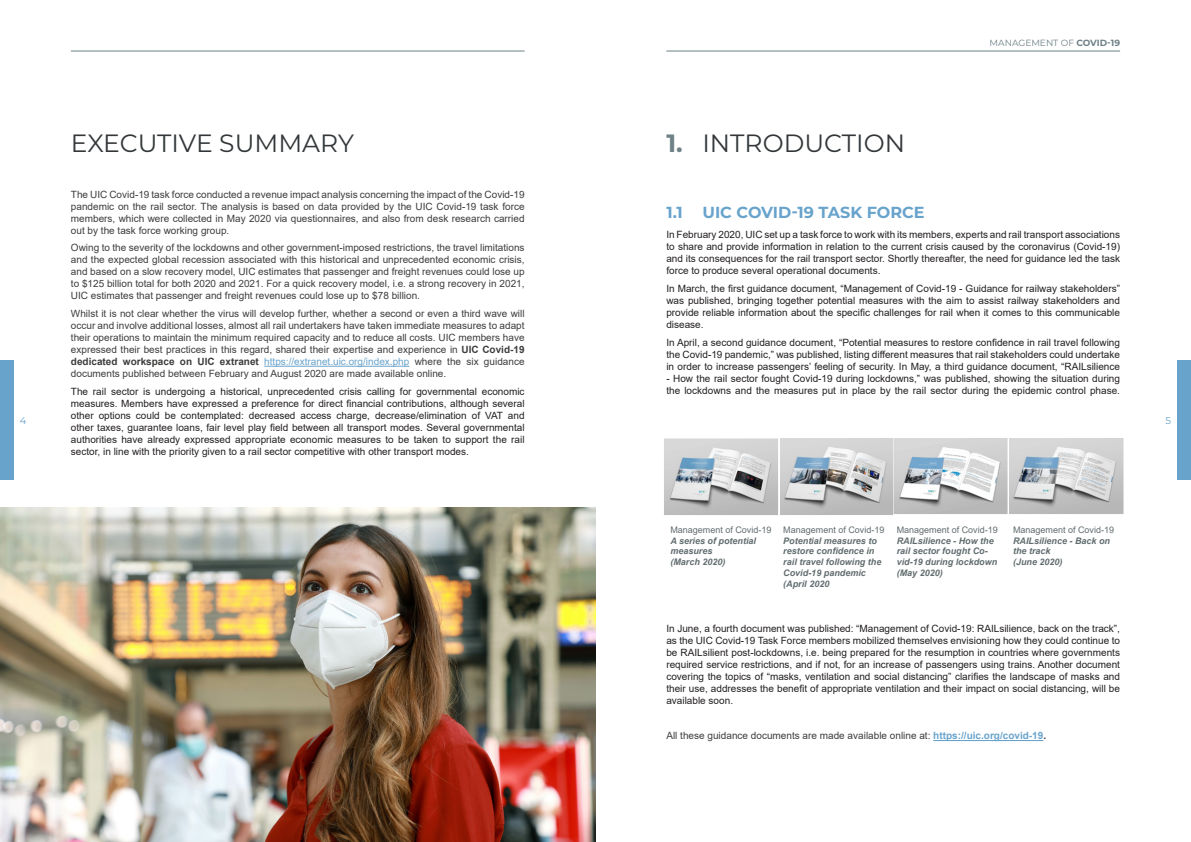
<style>
.page{position:relative;width:1191px;height:842px;background:#fff}
.page>*{position:absolute;margin:0;border:0;box-sizing:border-box;transform-origin:0 0}
.Titre_1_sans_numéro{font:25px "Montserrat";color:#333739}
.t1{font:700 16px "Montserrat";color:#68a3cc}
.Texte{font:10px/12px "Arial";color:#231f20;text-align:justify}
.Texte-2{font:10px/12px "Arial";color:#3d3d3c;text-align:justify}
.t2{font:10px "Montserrat";color:#68a3cc}
.t3{font:italic 700 9px/10.8px "Arial";color:#616c6e}
.t4{font:9px "Arial";color:#616c6e}
.t5{font:9px "Montserrat";color:#6d8186}
.s1{font-weight:700}
.s2{color:#68a3cc}
.s3{font-weight:700;color:#6d8186}
.s4{font-weight:400;font-style:normal}
.s5{font-weight:700;color:#68a3cc}
</style>
<div class="page">
<hr style="left:666px;top:51px;width:454px;height:1px;background:#6d8186">
<hr style="left:71px;top:51px;width:453px;height:1px;background:#6d8186">
<div style="left:1176px;top:360px;width:15px;height:119px;background:#68a3cc"></div>
<div style="left:0;top:360px;width:14px;height:119px;background:#68a3cc"></div>
<hr style="left:264px;top:366px;width:145px;height:1px;background:#68a3cc">
<img style="left:0;top:508px;width:595px;height:334px">
<hr style="left:933px;top:740px;width:110px;height:1px;background:#68a3cc">
<img style="left:664px;top:438px;width:459px;height:77px">
<p class="t5" style="left:989px;top:36px;width:132px">MANAGEMENT OF <span class="s1">COVID-19</span></p>
<p class="Titre_1_sans_numéro" style="left:71px;top:126px;width:284px">EXECUTIVE SUMMARY</p>
<p class="Texte-2" style="left:71px;top:188px;width:455px">The UIC Covid-19 task force conducted a revenue impact analysis concerning the impact of the Covid-19 pandemic on the rail sector. The analysis is based on data provided by the UIC Covid-19 task force members, which were collected in May 2020 via questionnaires, and also from desk research carried out by the task force working group.</p>
<p class="Texte-2" style="left:71px;top:242px;width:455px">Owing to the severity of the lockdowns and other government-imposed restrictions, the travel limitations and the expected global recession associated with this historical and unprecedented economic crisis, and based on a slow recovery model, UIC estimates that passenger and freight revenues could lose up to $125 billion total for both 2020 and 2021. For a quick recovery model, i.e. a strong recovery in 2021, UIC estimates that passenger and freight revenues could lose up to $78 billion.</p>
<p class="Texte-2" style="left:71px;top:308px;width:455px">Whilst it is not clear whether the virus will develop further, whether a second or even a third wave will occur and involve additional losses, almost all rail undertakers have taken immediate measures to adapt their operations to maintain the minimum required capacity and to reduce all costs. UIC members have expressed their best practices in this regard, shared their expertise and experience in <span class="s1">UIC Covid-19 dedicated workspace on UIC extranet</span> <span class="s2">https://extranet.uic.org/index.php</span> where the six guidance documents published between February and August 2020 are made available online.</p>
<p class="Texte" style="left:71px;top:385px;width:455px">The rail sector is undergoing a historical, unprecedented crisis calling for governmental economic measures. Members have expressed a preference for direct financial contributions, although several other options could be contemplated: decreased access charge, decrease/elimination of VAT and other taxes, guarantee loans, fair level play field between all transport modes. Several governmental authorities have already expressed appropriate economic measures to be taken to support the rail sector, in line with the priority given to a rail sector competitive with other transport modes.</p>
<p class="Titre_1_sans_numéro" style="left:666px;top:126px;width:240px"><span class="s3">1.</span> INTRODUCTION</p>
<p class="t1" style="left:666px;top:201px;width:260px">1.1 UIC COVID-19 TASK FORCE</p>
<p class="Texte" style="left:666px;top:229px;width:455px">In February 2020, UIC set up a task force to work with its members, experts and rail transport associations to share and provide information in relation to the current crisis caused by the coronavirus (Covid-19) and its consequences for the rail transport sector. Shortly thereafter, the need for guidance led the task force to produce several operational documents.</p>
<p class="Texte" style="left:666px;top:283px;width:455px">In March, the first guidance document, “Management of Covid-19 - Guidance for railway stakeholders” was published, bringing together potential measures with the aim to assist railway stakeholders and provide reliable information about the specific challenges for rail when it comes to this communicable disease.</p>
<p class="Texte" style="left:666px;top:336px;width:455px">In April, a second guidance document, “Potential measures to restore confidence in rail travel following the Covid-19 pandemic,” was published, listing different measures that rail stakeholders could undertake in order to increase passengers’ feeling of security. In May, a third guidance document, “RAILsilience</p>
<p class="Texte" style="left:666px;top:372px;width:455px">- How the rail sector fought Covid-19 during lockdowns,” was published, showing the situation during the lockdowns and the measures put in place by the rail sector during the epidemic control phase.</p>
<p class="t2" style="left:20px;top:414px;width:8px">4</p>
<p class="t2" style="left:1165px;top:414px;width:7px">5</p>
<p class="t4" style="left:670px;top:523px;width:103px">Management of Covid-19</p>
<p class="t3" style="left:670px;top:535px;width:87px">A series of potential measures<br>(March 2020)</p>
<p class="t4" style="left:783px;top:523px;width:103px">Management of Covid-19</p>
<p class="t3" style="left:783px;top:535px;width:100px">Potential measures to restore confidence in rail travel following the<br>Covid-19 pandemic</p>
<p class="t3" style="left:783px;top:579px;width:48px">(April 2020</p>
<p class="t3" style="left:896px;top:525px;width:103px"><span class="s4">Management of Covid-19<br></span>RAILsilience - How the rail sector fought Co&shy;vid-19 during lockdown (May 2020)</p>
<p class="t4" style="left:1013px;top:523px;width:103px">Management of Covid-19</p>
<p class="t3" style="left:1013px;top:535px;width:99px">RAILsilience - Back on the track<br>(June 2020)</p>
<p class="Texte" style="left:666px;top:622px;width:455px">In June, a fourth document was published: “Management of Covid-19: RAILsilience, back on the track”, as the UIC Covid-19 Task Force members mobilized themselves envisioning how they could continue to be RAILsilient post-lockdowns, i.e. being prepared for the resumption in countries where governments required service restrictions, and if not, for an increase of passengers using trains. Another document covering the topics of “masks, ventilation and social distancing” clarifies the landscape of masks and their use, addresses the benefit of appropriate ventilation and their impact on social distancing, will be available soon.</p>
<p class="Texte-2" style="left:666px;top:730px;width:381px">All these guidance documents are made available online at: <span class="s5">https://uic.org/covid-19</span><span class="s1">.</span></p>
</div>
